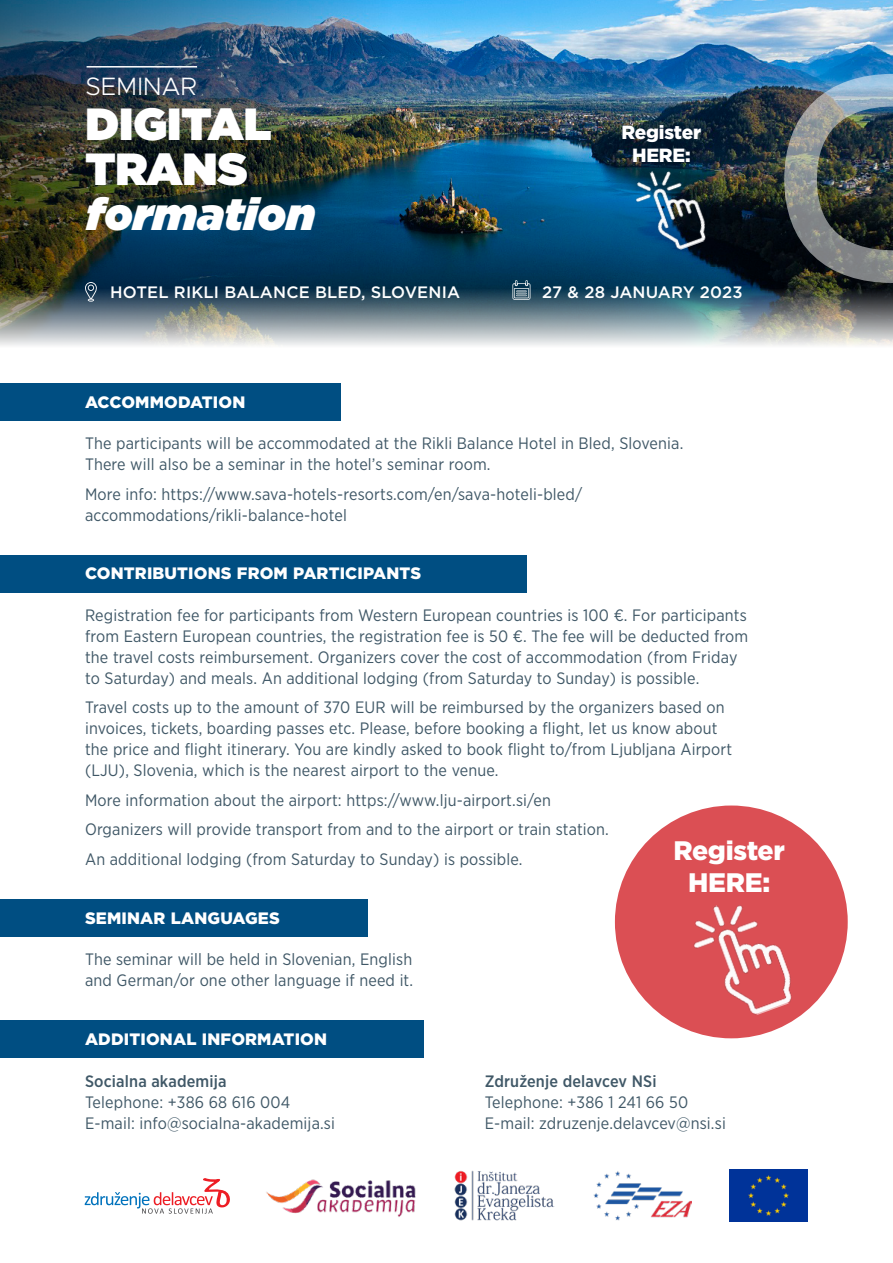
<style>
.page{position:relative;width:893px;height:1263px;background:#fff}
.page>*{position:absolute;margin:0;border:0;box-sizing:border-box;transform-origin:0 0}
.t1{font:900 45px/45px "Gotham";color:#fff}
.t2{font:italic 900 45px "Gotham";color:#fff}
.t3{font:900 26.7px/32.1px "Gotham";letter-spacing:-.01em;color:#fff;text-align:center}
.t4{font:300 25.2px "Metropolis";color:#fff}
.t5{font:900 19.05px/23px "Gotham";letter-spacing:-.01em;color:#fff;text-align:center}
.t6{font:16.5px/21px "Gotham Narrow";letter-spacing:.01em;color:#405867}
.t7{font:900 16.5px "Gotham";letter-spacing:.01em;color:#fff}
.t8{font:500 16.5px "Gotham";letter-spacing:.01em;color:#fff}
.t9{font:500 16.5px "Gotham Narrow";letter-spacing:.01em;color:#405867}
</style>
<div class="page">
<img style="left:404px;top:0;width:489px;height:286px">
<img style="left:0;top:0;width:404px;height:286px">
<img style="left:0;top:286px;width:893px;height:115px">
<svg style="left:85px;top:282px;width:12px;height:20px"></svg>
<svg style="left:512px;top:280px;width:18px;height:20px"></svg>
<hr style="left:87px;top:66px;width:110px;height:2px;background:#fff">
<img style="left:784px;top:74px;width:109px;height:209px">
<img style="left:617px;top:156px;width:107px;height:107px">
<div style="left:0;top:383px;width:340px;height:38px;background:#004e82"></div>
<div style="left:0;top:555px;width:526px;height:38px;background:#004e82"></div>
<div style="left:0;top:899px;width:368px;height:38px;background:#004e82"></div>
<div style="left:0;top:1021px;width:423px;height:37px;background:#004e82"></div>
<img style="left:454px;top:1170px;width:100px;height:51px">
<svg style="left:85px;top:1178px;width:145px;height:36px"></svg>
<img style="left:729px;top:1169px;width:79px;height:53px">
<img style="left:266px;top:1179px;width:150px;height:38px">
<img style="left:593px;top:1171px;width:98px;height:49px">
<div style="left:615px;top:805px;width:233px;height:233px;background:#db4f54;border-radius:50%"></div>
<img style="left:667px;top:905px;width:150px;height:128px">
<h3 class="t4" style="left:85px;top:71px;width:113px">SEMINAR</h3>
<h1 class="t1" style="left:85px;top:101px;width:188px">DIGITAL<br>TRANS</h1>
<h1 class="t2" style="left:85px;top:182px;width:231px">formation</h1>
<p class="t5" style="left:621px;top:120px;width:81px">Register<br>HERE:</p>
<p class="t8" style="left:110px;top:281px;width:351px">HOTEL RIKLI BALANCE BLED, SLOVENIA</p>
<p class="t8" style="left:542px;top:281px;width:202px">27 &amp; 28 JANUARY 2023</p>
<p class="t7" style="left:85px;top:390px;width:162px">ACCOMMODATION</p>
<p class="t6" style="left:85px;top:432px;width:600px">The participants will be accommodated at the Rikli Balance Hotel in Bled, Slovenia.<br>There will also be a seminar in the hotel’s seminar room.</p>
<p class="t6" style="left:85px;top:483px;width:499px">More info: https://www.sava-hotels-resorts.com/en/sava-hoteli-bled/ accommodations/rikli-balance-hotel</p>
<p class="t7" style="left:85px;top:562px;width:338px">CONTRIBUTIONS FROM PARTICIPANTS</p>
<p class="t6" style="left:85px;top:604px;width:665px">Registration fee for participants from Western European countries is 100 €. For participants from Eastern European countries, the registration fee is 50 €. The fee will be deducted from the travel costs reimbursement. Organizers cover the cost of accommodation (from Friday to Saturday) and meals. An additional lodging (from Saturday to Sunday) is possible.</p>
<p class="t6" style="left:85px;top:697px;width:649px">Travel costs up to the amount of 370 EUR will be reimbursed by the organizers based on invoices, tickets, boarding passes etc. Please, before booking a flight, let us know about the price and flight itinerary. You are kindly asked to book flight to/from Ljubljana Airport (LJU), Slovenia, which is the nearest airport to the venue.</p>
<p class="t6" style="left:85px;top:785px;width:525px;line-height:29.5px">More information about the airport: https://www.lju-airport.si/en<br>Organizers will provide transport from and to the airport or train station.<br>An additional lodging (from Saturday to Sunday) is possible.</p>
<h2 class="t3" style="left:673px;top:834px;width:113px">Register<br>HERE:</h2>
<p class="t7" style="left:85px;top:906px;width:196px">SEMINAR LANGUAGES</p>
<p class="t6" style="left:85px;top:948px;width:330px">The seminar will be held in Slovenian, English and German/or one other language if need it.</p>
<p class="t7" style="left:85px;top:1028px;width:243px">ADDITIONAL INFORMATION</p>
<p class="t9" style="left:85px;top:1070px;width:143px">Socialna akademija</p>
<p class="t6" style="left:85px;top:1091px;width:251px">Telephone: +386 68 616 004<br>E-mail: info@socialna-akademija.si</p>
<p class="t9" style="left:485px;top:1070px;width:173px">Združenje delavcev NSi</p>
<p class="t6" style="left:485px;top:1091px;width:243px">Telephone: +386 1 241 66 50<br>E-mail: zdruzenje.delavcev@nsi.si</p>
</div>
